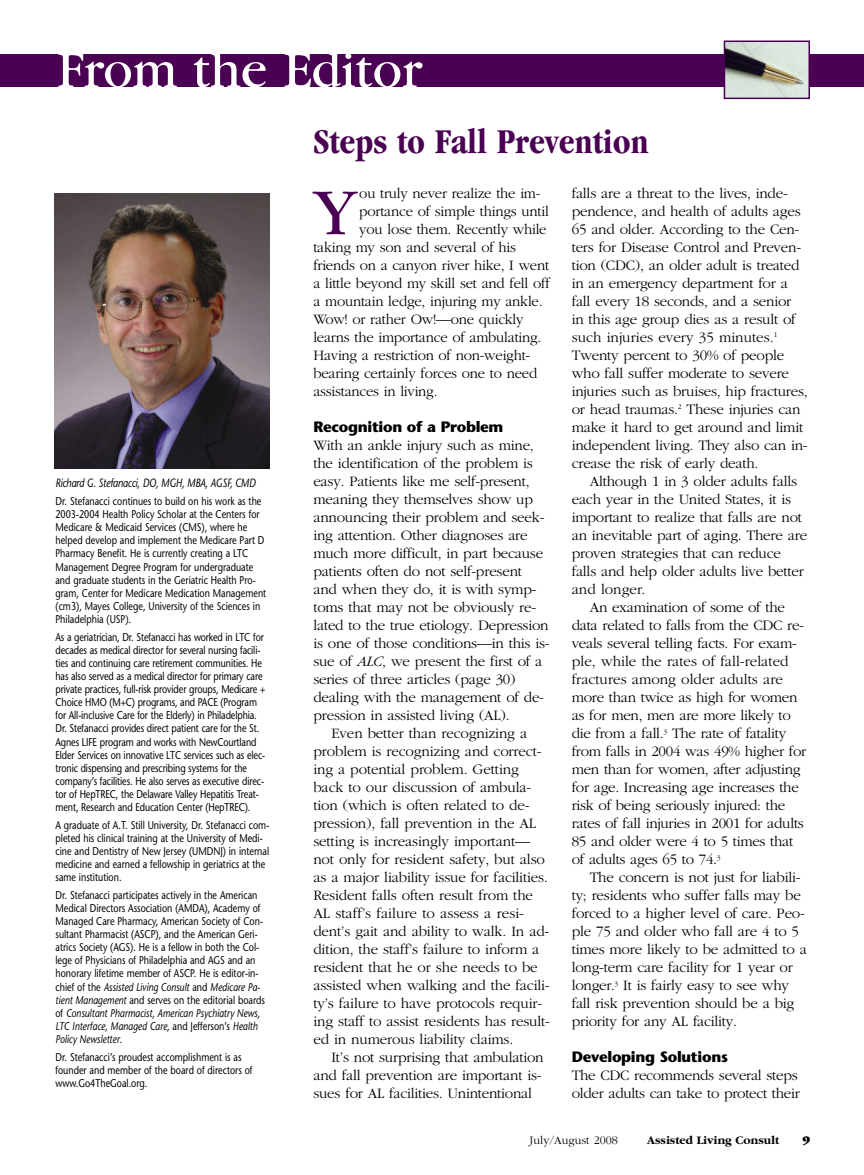
<style>
.page{position:relative;width:864px;height:1175px;background:#fff}
.page>*{position:absolute;margin:0;border:0;box-sizing:border-box;transform-origin:0 0}
.t1{font:68.25px "Garamond";color:#4a0053}
.t2{font:54px "Garamond";color:#fff}
.t3{font:700 condensed 36px "Garamond";color:#4a0053}
.t4{font:300 15px/18px "Garamond";letter-spacing:-.015em;color:#000}
.t5{font:700 15px "Stone Sans";letter-spacing:-.02em;color:#000}
.t6{font:italic 12px "Stone Sans";letter-spacing:-.025em;color:#000;scale:.8 1}
.t7{font:700 12px "Garamond";color:#000}
.t8{font:300 12px "Garamond";color:#000}
.t9{font:900 12px "Garamond";color:#000}
.t10{font:11.25px/13.2px "Stone Sans";color:#000;scale:.8 1}
.s1{font-style:italic}
</style>
<div class="page">
<div style="left:0;top:54px;width:864px;height:33px;background:#4a0053"></div>
<img style="left:727px;top:43px;width:80px;height:53px">
<div style="left:724px;top:40px;width:86px;height:59px;border:2px solid #4a0053"></div>
<img style="left:54px;top:194px;width:216px;height:274px">
<h2 class="t2" style="left:57px;top:51px;width:366px">From the Editor</h2>
<p class="t6" style="left:56px;top:478px;width:252px">Richard G. Stefanacci, DO, MGH, MBA, AGSF, CMD</p>
<p class="t10" style="left:55px;top:495px;width:265px">Dr. Stefanacci continues to build on his work as the 2003-2004 Health Policy Scholar at the Centers for Medicare &amp; Medicaid Services (CMS), where he helped develop and implement the Medicare Part D Pharmacy Benefit. He is currently creating a LTC Management Degree Program for undergraduate and graduate students in the Geriatric Health Pro&shy;gram, Center for Medicare Medication Management (cm3), Mayes College, University of the Sciences in Philadelphia (USP).</p>
<p class="t10" style="left:55px;top:631px;width:264px">As a geriatrician, Dr. Stefanacci has worked in LTC for decades as medical director for several nursing facili&shy;ties and continuing care retirement communities. He has also served as a medical director for primary care private practices, full-risk provider groups, Medicare + Choice HMO (M+C) programs, and PACE (Program for All-inclusive Care for the Elderly) in Philadelphia.<br>Dr. Stefanacci provides direct patient care for the St.<br>Agnes LIFE program and works with NewCourtland Elder Services on innovative LTC services such as elec&shy;tronic dispensing and prescribing systems for the company’s facilities. He also serves as executive direc&shy;tor of HepTREC, the Delaware Valley Hepatitis Treat&shy;ment, Research and Education Center (HepTREC).</p>
<p class="t10" style="left:55px;top:819px;width:269px">A graduate of A.T. Still University, Dr. Stefanacci com&shy;pleted his clinical training at the University of Medi&shy;cine and Dentistry of New Jersey (UMDNJ) in internal medicine and earned a fellowship in geriatrics at the same institution.</p>
<p class="t10" style="left:56px;top:889px;width:263px">Dr. Stefanacci participates actively in the American Medical Directors Association (AMDA), Academy of Managed Care Pharmacy, American Society of Con&shy;sultant Pharmacist (ASCP), and the American Geri&shy;atrics Society (AGS). He is a fellow in both the Col&shy;lege of Physicians of Philadelphia and AGS and an honorary lifetime member of ASCP. He is editor-in&shy;chief of the <span class="s1">Assisted Living Consult</span> and <span class="s1">Medicare Pa&shy;tient Management</span> and serves on the editorial boards of <span class="s1">Consultant Pharmacist, American Psychiatry News, LTC Interface, Managed Care</span>, and Jefferson’s <span class="s1">Health Policy Newsletter</span>.</p>
<p class="t10" style="left:56px;top:1051px;width:248px">Dr. Stefanacci’s proudest accomplishment is as founder and member of the board of directors of www.Go4TheGoal.org.</p>
<h3 class="t3" style="left:313px;top:127px;width:337px">Steps to Fall Prevention</h3>
<h1 class="t1" style="left:313px;top:189px;width:45px">Y</h1>
<p class="t4" style="left:359px;top:184px;width:183px">ou truly never realize the im-</p>
<p class="t4" style="left:359px;top:202px;width:191px">portance of simple things until</p>
<p class="t4" style="left:359px;top:220px;width:189px">you lose them. Recently while</p>
<p class="t4" style="left:313px;top:238px;width:204px">taking my son and several of his</p>
<p class="t4" style="left:313px;top:256px;width:237px">friends on a canyon river hike, I went</p>
<p class="t4" style="left:313px;top:274px;width:238px">a little beyond my skill set and fell off</p>
<p class="t4" style="left:313px;top:292px;width:231px">a mountain ledge, injuring my ankle.</p>
<p class="t4" style="left:313px;top:310px;width:212px">Wow! or rather Ow!—one quickly</p>
<p class="t4" style="left:313px;top:328px;width:230px">learns the importance of ambulating.</p>
<p class="t4" style="left:313px;top:346px;width:218px">Having a restriction of non-weight-</p>
<p class="t4" style="left:313px;top:364px;width:225px">bearing certainly forces one to need</p>
<p class="t4" style="left:313px;top:382px;width:126px">assistances in living.</p>
<p class="t5" style="left:313px;top:421px;width:192px">Recognition of a Problem</p>
<p class="t4" style="left:313px;top:436px;width:238px">With an ankle injury such as mine, the identification of the problem is easy. Patients like me self-present, meaning they themselves show up announcing their problem and seek&shy;ing attention. Other diagnoses are much more difficult, in part because patients often do not self-present<br>and when they do, it is with symp&shy;toms that may not be obviously re&shy;lated to the true etiology. Depression is one of those conditions—in this is&shy;sue of <span class="s1">ALC</span>, we present the first of a series of three articles (page 30) dealing with the management of de&shy;pression in assisted living (AL).</p>
<p class="t4" style="left:313px;top:724px;width:238px;text-indent:18px">Even better than recognizing a problem is recognizing and correct&shy;ing a potential problem. Getting back to our discussion of ambula&shy;tion (which is often related to de&shy;pression), fall prevention in the AL setting is increasingly important— not only for resident safety, but also as a major liability issue for facilities.<br>Resident falls often result from the AL staff’s failure to assess a resi&shy;dent’s gait and ability to walk. In ad&shy;dition, the staff’s failure to inform a resident that he or she needs to be assisted when walking and the facili&shy;ty’s failure to have protocols requir&shy;ing staff to assist residents has result&shy;ed in numerous liability claims.</p>
<p class="t4" style="left:313px;top:1048px;width:232px;text-indent:18px">It’s not surprising that ambulation and fall prevention are important is&shy;sues for AL facilities. Unintentional</p>
<p class="t4" style="left:572px;top:184px;width:238px">falls are a threat to the lives, inde&shy;pendence, and health of adults ages 65 and older. According to the Cen&shy;ters for Disease Control and Preven&shy;tion (CDC), an older adult is treated in an emergency department for a fall every 18 seconds, and a senior<br>in this age group dies as a result of such injuries every 35 minutes.<sup>1<br></sup>Twenty percent to 30% of people who fall suffer moderate to severe injuries such as bruises, hip fractures, or head traumas.<sup>2</sup> These injuries can make it hard to get around and limit independent living. They also can in&shy;crease the risk of early death.</p>
<p class="t4" style="left:572px;top:472px;width:237px;text-indent:18px">Although 1 in 3 older adults falls each year in the United States, it is important to realize that falls are not an inevitable part of aging. There are proven strategies that can reduce falls and help older adults live better and longer.</p>
<p class="t4" style="left:572px;top:598px;width:236px;text-indent:18px">An examination of some of the data related to falls from the CDC re&shy;veals several telling facts. For exam&shy;ple, while the rates of fall-related fractures among older adults are more than twice as high for women as for men, men are more likely to die from a fall.<sup>3</sup> The rate of fatality from falls in 2004 was 49% higher for men than for women, after adjusting for age. Increasing age increases the risk of being seriously injured: the rates of fall injuries in 2001 for adults 85 and older were 4 to 5 times that of adults ages 65 to 74.<sup>3</sup></p>
<p class="t4" style="left:572px;top:868px;width:237px;text-indent:18px">The concern is not just for liabili&shy;ty; residents who suffer falls may be forced to a higher level of care. Peo&shy;ple 75 and older who fall are 4 to 5 times more likely to be admitted to a long-term care facility for 1 year or longer.<sup>3</sup> It is fairly easy to see why fall risk prevention should be a big priority for any AL facility.</p>
<p class="t5" style="left:572px;top:1051px;width:158px">Developing Solutions</p>
<p class="t4" style="left:572px;top:1066px;width:230px">The CDC recommends several steps older adults can take to protect their</p>
<p class="t8" style="left:530px;top:1132px;width:90px">July/August 2008</p>
<p class="t7" style="left:647px;top:1132px;width:133px">Assisted Living Consult</p>
<p class="t9" style="left:803px;top:1135px;width:9px">9</p>
</div>
